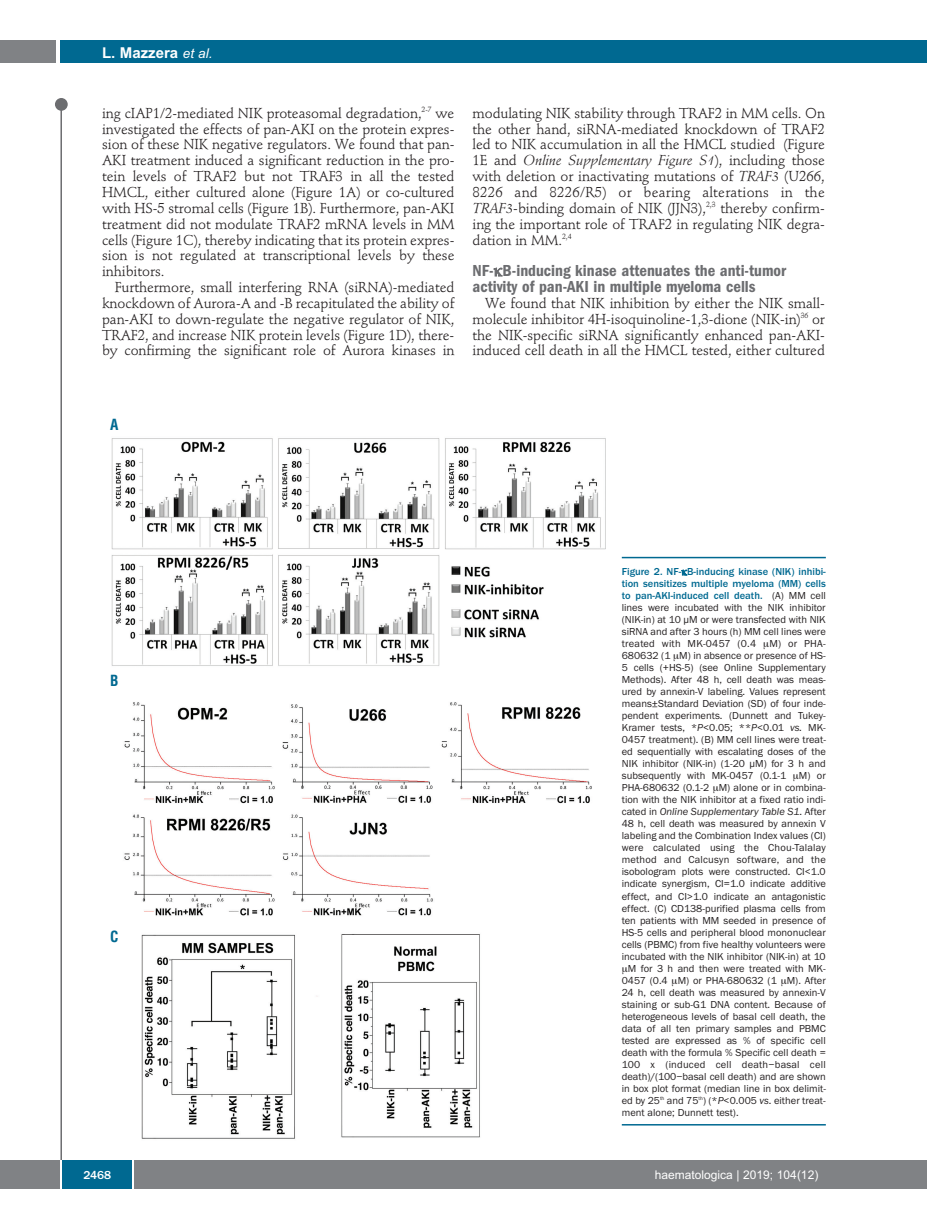
<style>
.page{position:relative;width:927px;height:1225px;background:#fff}
.page>*{position:absolute;margin:0;border:0;box-sizing:border-box;transform-origin:0 0}
.t1{font:600 condensed 16.5px/15.9px "Franklin Gothic";color:#6c6d70}
.t2{font:700 15px "Arial";color:#fff}
.t3{font:700 condensed 15px "Helvetica";color:#006991}
.t4{font:14.25px/15.9px "Stempel Schneidler";letter-spacing:-.005em;color:#231f20;text-align:justify}
.t5{font:12px "Arial";color:#fff}
.t6{font:500 12px "Franklin Gothic";color:#fff}
.t7{font:10.5px/12px "Franklin Gothic";color:#231f20;text-align:justify}
.t8{font:10.5px "Franklin Gothic";letter-spacing:.02em;color:#231f20}
.t9{font:italic 10.5px "Franklin Gothic";color:#231f20}
.s1{font-weight:400;font-style:italic;font-size:13.5px}
.s2{font-style:italic}
.s3{font-weight:500;color:#006991}
.s4{font-style:normal}
</style>
<div class="page">
<div style="left:911px;top:40px;width:16px;height:22px;background:#006991"></div>
<div style="left:910px;top:1160px;width:17px;height:28px;background:#808285"></div>
<div style="left:55px;top:98px;width:13px;height:13px;background:#6c6d70;border-radius:50%"></div>
<hr style="left:60px;top:101px;width:2px;height:1061px;background:#6c6d70">
<div style="left:60px;top:40px;width:852px;height:22px;background:#006991"></div>
<div style="left:0;top:40px;width:56px;height:22px;background:#808285"></div>
<div style="left:0;top:1160px;width:911px;height:28px;background:#808285"></div>
<div style="left:62px;top:1160px;width:71px;height:28px;background:#006991"></div>
<hr style="left:60px;top:1160px;width:2px;height:28px;background:#fff">
<svg style="left:133px;top:1160px;width:1px;height:28px"></svg>
<img style="left:111px;top:438px;width:495px;height:701px">
<hr style="left:622px;top:557px;width:204px;height:1px;background:#006991">
<hr style="left:622px;top:1124px;width:204px;height:1px;background:#006991">
<h2 class="t2" style="left:102px;top:44px;width:112px">L. Mazzera <span class="s1">et al.</span></h2>
<p class="t4" style="left:102px;top:106px;width:354px">ing cIAP1/2-mediated NIK proteasomal degradation,<sup>2-7</sup> we investigated the effects of pan-AKI on the protein expres&shy;sion of these NIK negative regulators. We found that pan-AKI treatment induced a significant reduction in the pro&shy;tein levels of TRAF2 but not TRAF3 in all the tested HMCL, either cultured alone (Figure 1A) or co-cultured with HS-5 stromal cells (Figure 1B). Furthermore, pan-AKI treatment did not modulate TRAF2 mRNA levels in MM cells (Figure 1C), thereby indicating that its protein expres&shy;sion is not regulated at transcriptional levels by these inhibitors.</p>
<p class="t4" style="left:102px;top:281px;width:354px;text-indent:13px">Furthermore, small interfering RNA (siRNA)-mediated knockdown of Aurora-A and -B recapitulated the ability of pan-AKI to down-regulate the negative regulator of NIK, TRAF2, and increase NIK protein levels (Figure 1D), there&shy;by confirming the significant role of Aurora kinases in</p>
<p class="t4" style="left:472px;top:106px;width:354px">modulating NIK stability through TRAF2 in MM cells. On the other hand, siRNA-mediated knockdown of TRAF2 led to NIK accumulation in all the HMCL studied (Figure 1E and <span class="s2">Online Supplementary Figure S1</span>), including those with deletion or inactivating mutations of <span class="s2">TRAF3</span> (U266, 8226 and 8226/R5) or bearing alterations in the <span class="s2">TRAF3</span>-binding domain of NIK (JJN3),<sup>2,3</sup> thereby confirm&shy;ing the important role of TRAF2 in regulating NIK degra&shy;dation in MM.<sup>2,4</sup></p>
<h1 class="t1" style="left:472px;top:264px;width:315px">NF- B-inducing kinase attenuates the anti-tumor activity of pan-AKI in multiple myeloma cells</h1>
<h3 class="t4" style="left:472px;top:296px;width:354px;text-indent:13px">We found that NIK inhibition by either the NIK small&shy;molecule inhibitor 4H-isoquinoline-1,3-dione (NIK-in)<sup>36</sup> or the NIK-specific siRNA significantly enhanced pan-AKI&shy;induced cell death in all the HMCL tested, either cultured</h3>
<h2 class="t3" style="left:110px;top:416px;width:10px">A</h2>
<h2 class="t3" style="left:110px;top:672px;width:10px">B</h2>
<h2 class="t3" style="left:110px;top:928px;width:10px">C</h2>
<p class="t7" style="left:622px;top:566px;width:206px"><span class="s3">Figure 2. NF- B-inducing kinase (NIK) inhibi&shy;tion sensitizes multiple myeloma (MM) cells to pan-AKI-induced cell death.</span> (A) MM cell lines were incubated with the NIK inhibitor (NIK-in) at 10 μM or were transfected with NIK siRNA and after 3 hours (h) MM cell lines were treated with MK-0457 (0.4</p>
<p class="t7" style="left:769px;top:638px;width:58px">M) or PHA-</p>
<p class="t7" style="left:622px;top:650px;width:206px">680632 (1 M) in absence or presence of HS-</p>
<p class="t7" style="left:622px;top:662px;width:205px">5 cells (+HS-5) (see Online Supplementary</p>
<p class="t7" style="left:622px;top:674px;width:206px">Methods). After 48 h, cell death was meas-</p>
<p class="t7" style="left:622px;top:686px;width:205px">ured by annexin-V labeling. Values represent</p>
<p class="t7" style="left:622px;top:698px;width:205px">means±Standard Deviation (SD) of four inde-</p>
<p class="t7" style="left:622px;top:710px;width:206px">pendent experiments. (Dunnett and Tukey-</p>
<p class="t7" style="left:622px;top:722px;width:206px">Kramer tests, *<span class="s2">P</span>&lt;0.05; **<span class="s2">P</span>&lt;0.01 <span class="s2">vs.</span> MK-</p>
<p class="t7" style="left:622px;top:734px;width:206px">0457 treatment). (B) MM cell lines were treat-</p>
<p class="t7" style="left:622px;top:746px;width:206px">ed sequentially with escalating doses of the</p>
<p class="t7" style="left:622px;top:758px;width:205px">NIK inhibitor (NIK-in) (1-20 μM) for 3 h and</p>
<p class="t7" style="left:622px;top:770px;width:206px">subsequently with MK-0457 (0.1-1 M) or</p>
<p class="t7" style="left:622px;top:782px;width:205px">PHA-680632 (0.1-2 M) alone or in combina-</p>
<p class="t7" style="left:622px;top:794px;width:205px">tion with the NIK inhibitor at a fixed ratio indi-</p>
<p class="t9" style="left:622px;top:805px;width:206px"><span class="s4">cated in</span> Online Supplementary Table S1<span class="s4">. After</span></p>
<p class="t7" style="left:622px;top:818px;width:205px">48 h, cell death was measured by annexin V</p>
<p class="t7" style="left:622px;top:830px;width:205px">labeling and the Combination Index values (CI)</p>
<p class="t8" style="left:622px;top:841px;width:205px">were calculated using the Chou-Talalay</p>
<p class="t8" style="left:622px;top:853px;width:206px">method and Calcusyn software, and the</p>
<p class="t7" style="left:622px;top:866px;width:205px">isobologram plots were constructed. CI&lt;1.0</p>
<p class="t7" style="left:622px;top:878px;width:205px">indicate synergism, CI=1.0 indicate additive</p>
<p class="t7" style="left:622px;top:890px;width:206px">effect, and CI&gt;1.0 indicate an antagonistic</p>
<p class="t7" style="left:622px;top:902px;width:205px">effect. (C) CD138-purified plasma cells from</p>
<p class="t7" style="left:622px;top:914px;width:206px">ten patients with MM seeded in presence of</p>
<p class="t7" style="left:622px;top:926px;width:206px">HS-5 cells and peripheral blood mononuclear</p>
<p class="t7" style="left:622px;top:938px;width:205px">cells (PBMC) from five healthy volunteers were</p>
<p class="t7" style="left:622px;top:950px;width:205px">incubated with the NIK inhibitor (NIK-in) at 10</p>
<p class="t7" style="left:628px;top:962px;width:199px">M for 3 h and then were treated with MK-</p>
<p class="t7" style="left:622px;top:974px;width:206px">0457 (0.4 M) or PHA-680632 (1 M). After</p>
<p class="t7" style="left:622px;top:986px;width:206px">24 h, cell death was measured by annexin-V</p>
<p class="t7" style="left:622px;top:998px;width:205px">staining or sub-G1 DNA content. Because of</p>
<p class="t7" style="left:622px;top:1010px;width:205px">heterogeneous levels of basal cell death, the</p>
<p class="t7" style="left:622px;top:1022px;width:206px">data of all ten primary samples and PBMC</p>
<p class="t7" style="left:622px;top:1034px;width:205px">tested are expressed as % of specific cell</p>
<p class="t7" style="left:622px;top:1046px;width:206px">death with the formula % Specific cell death =</p>
<p class="t8" style="left:622px;top:1057px;width:205px">100 x (induced cell death−basal cell</p>
<p class="t7" style="left:622px;top:1070px;width:205px">death)/(100−basal cell death) and are shown</p>
<p class="t7" style="left:622px;top:1082px;width:206px">in box plot format (median line in box delimit-</p>
<p class="t7" style="left:622px;top:1094px;width:206px">ed by 25<sup>th</sup> and 75<sup>th</sup>) (*<span class="s2">P</span>&lt;0.005 <span class="s2">vs.</span> either treat-</p>
<p class="t7" style="left:622px;top:1106px;width:118px">ment alone; Dunnett test).</p>
<p class="t6" style="left:83px;top:1167px;width:29px">2468</p>
<p class="t5" style="left:655px;top:1167px;width:165px">haematologica | 2019; 104(12)</p>
</div>
